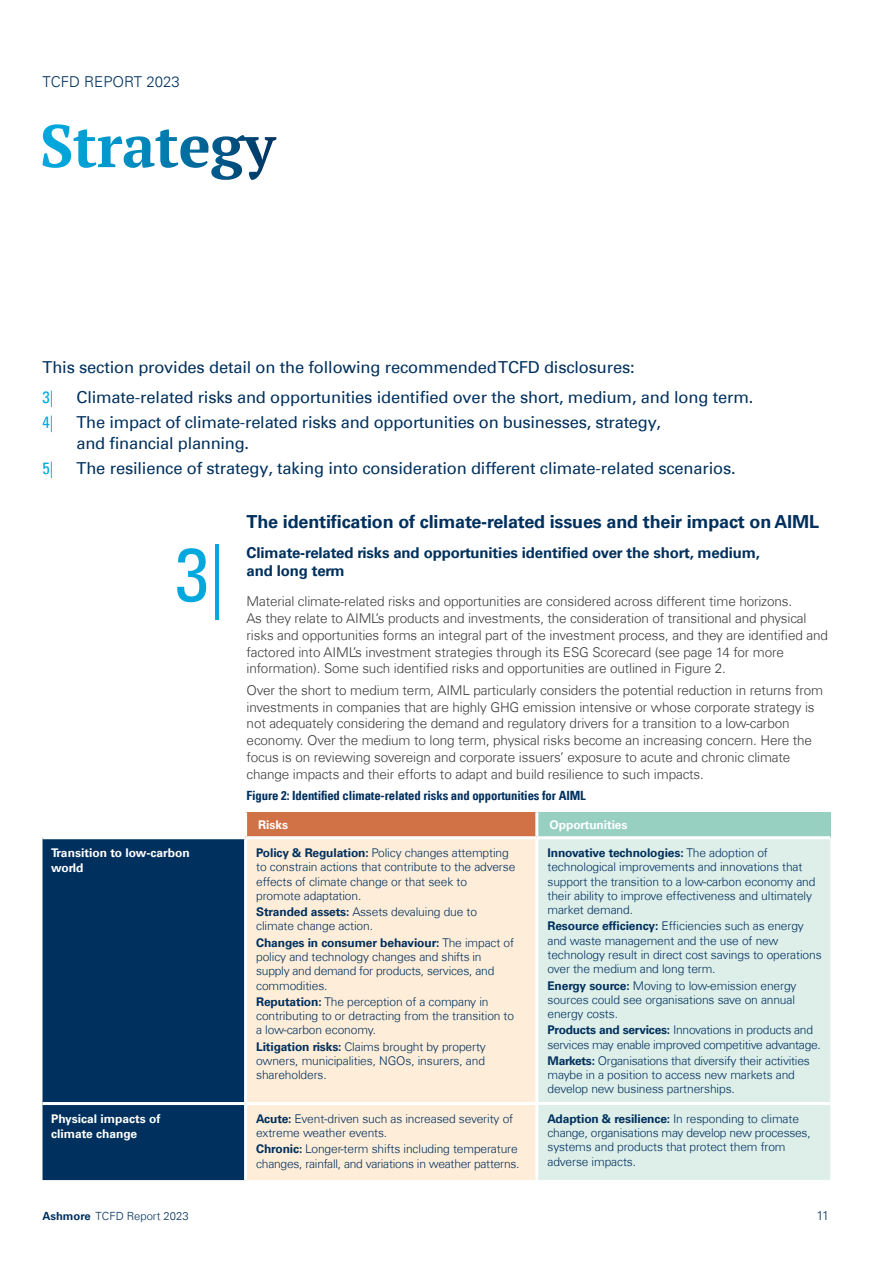
<style>
.page{position:relative;width:893px;height:1263px;background:#fff}
.page>*{position:absolute;margin:0;border:0;box-sizing:border-box;transform-origin:0 0}
.t1{font:condensed 75px "Univers Com 57";color:#00a8dd}
.t2{font:700 18px "Univers Com 65";letter-spacing:-.01em;color:#00305d}
.t3{font:16.5px/21px "Univers Com 55 Roman";letter-spacing:-.01em;color:#00305d}
.t4{font:condensed 16.5px "Univers Com 57";color:#00a8dd}
.t5{font:700 15px/18px "Univers Com 65";letter-spacing:-.01em;color:#00305d}
.t6{font:300 15px "Univers Com 45";color:#00305d}
.t7{font:300 13.5px/16.8px "Univers Com 45";letter-spacing:-.01em;color:#3c3c3b}
.t8{font:12.75px "Univers Com 67 Bold Cond";letter-spacing:-.01em;color:#00305d}
.t9{font:300 12.75px "Univers Com 45";color:#00305d}
.t10{font:300 12px/14.2px "Univers Com 45";letter-spacing:-.01em;color:#00305d}
.t11{font:700 12px/15px "Univers Com 65";color:#fff}
.t12{font:700 12px "Univers Com 65";letter-spacing:-.01em;color:#00305d}
.t13{font:300 11.25px "Univers Com 45";color:#00305d}
.s1{font-family:"Univers Com 45";font-weight:300;font-stretch:normal}
.s2{font-family:"Univers Com 47 Light Cond";font-stretch:normal}
.s3{font-family:"Univers Com 65";font-weight:700}
.s4{font-family:"Univers Com 45";font-weight:300}
</style>
<div class="page">
<svg style="left:43px;top:124px;width:199px;height:56px"></svg>
<div style="left:246px;top:812px;width:291px;height:26px;background:#d17246"></div>
<div style="left:537px;top:812px;width:293px;height:26px;background:#97d0c1"></div>
<div style="left:43px;top:839px;width:201px;height:341px;background:#00305d"></div>
<div style="left:247px;top:839px;width:288px;height:341px;background:#feedd9"></div>
<div style="left:538px;top:839px;width:292px;height:341px;background:#deefea"></div>
<hr style="left:43px;top:1102px;width:203px;height:3px;background:#fff">
<hr style="left:246px;top:1102px;width:291px;height:3px;background:#fff">
<hr style="left:537px;top:1102px;width:293px;height:3px;background:#fff">
<hr style="left:244px;top:812px;width:3px;height:24px;background:#fff">
<hr style="left:246px;top:836px;width:291px;height:3px;background:#fff">
<hr style="left:537px;top:836px;width:293px;height:3px;background:#fff">
<hr style="left:535px;top:812px;width:3px;height:24px;background:#fff">
<p class="t6" style="left:43px;top:73px;width:139px">TCFD REPORT 2023</p>
<h3 class="t3" style="left:43px;top:357px;width:594px">This section provides detail on the following recommended TCFD disclosures:</h3>
<h3 class="t4" style="left:43px;top:387px;width:12px">3<span class="s1">|</span></h3>
<h3 class="t3" style="left:77px;top:387px;width:678px">Climate-related risks and opportunities identified over the short, medium, and long term.</h3>
<h3 class="t4" style="left:43px;top:412px;width:12px">4<span class="s1">|</span></h3>
<h3 class="t3" style="left:77px;top:412px;width:586px">The impact of climate-related risks and opportunities on businesses, strategy, and financial planning.</h3>
<h3 class="t4" style="left:43px;top:458px;width:12px">5<span class="s1">|</span></h3>
<h3 class="t3" style="left:77px;top:458px;width:661px">The resilience of strategy, taking into consideration different climate-related scenarios.</h3>
<h1 class="t1" style="left:175px;top:527px;width:51px">3<span class="s2">|</span></h1>
<h2 class="t2" style="left:247px;top:510px;width:574px">The identification of climate-related issues and their impact on AIML</h2>
<p class="t5" style="left:247px;top:544px;width:515px">Climate-related risks and opportunities identified over the short, medium, and long term</p>
<p class="t7" style="left:247px;top:593px;width:583px">Material climate-related risks and opportunities are considered across different time horizons.<br>As they relate to AIML’s products and investments, the consideration of transitional and physical risks and opportunities forms an integral part of the investment process, and they are identified and factored into AIML’s investment strategies through its ESG Scorecard (see page 14 for more information). Some such identified risks and opportunities are outlined in Figure 2.</p>
<p class="t7" style="left:247px;top:681px;width:578px">Over the short to medium term, AIML particularly considers the potential reduction in returns from investments in companies that are highly GHG emission intensive or whose corporate strategy is not adequately considering the demand and regulatory drivers for a transition to a low-carbon economy. Over the medium to long term, physical risks become an increasing concern. Here the focus is on reviewing sovereign and corporate issuers’ exposure to acute and chronic climate change impacts and their efforts to adapt and build resilience to such impacts.</p>
<p class="t8" style="left:247px;top:788px;width:341px">Figure 2: Identified climate-related risks and opportunities for AIML</p>
<p class="t11" style="left:258px;top:817px;width:31px">Risks</p>
<p class="t11" style="left:550px;top:817px;width:79px">Opportunities</p>
<p class="t11" style="left:51px;top:845px;width:140px">Transition to low-carbon world</p>
<p class="t10" style="left:256px;top:846px;width:261px"><span class="s3">Policy &amp; Regulation:</span> Policy changes attempting to constrain actions that contribute to the adverse effects of climate change or that seek to<br>promote adaptation.</p>
<p class="t10" style="left:256px;top:905px;width:222px"><span class="s3">Stranded assets:</span> Assets devaluing due to climate change action.</p>
<p class="t12" style="left:256px;top:935px;width:259px">Changes in consumer behaviour: <span class="s4">The impact of</span></p>
<p class="t10" style="left:256px;top:950px;width:240px">policy and technology changes and shifts in supply and demand for products, services, and commodities.</p>
<p class="t10" style="left:256px;top:994px;width:259px"><span class="s3">Reputation:</span> The perception of a company in contributing to or detracting from the transition to a low-carbon economy.</p>
<p class="t10" style="left:256px;top:1039px;width:231px;text-align:justify"><span class="s3">Litigation risks:</span> Claims brought by property owners, municipalities, NGOs, insurers, and shareholders.</p>
<p class="t11" style="left:51px;top:1111px;width:111px">Physical impacts of climate change</p>
<p class="t10" style="left:256px;top:1111px;width:259px"><span class="s3">Acute:</span> Event-driven such as increased severity of extreme weather events.</p>
<p class="t10" style="left:256px;top:1141px;width:265px;line-height:15px"><span class="s3">Chronic:</span> Longer-term shifts including temperature changes, rainfall, and variations in weather patterns.</p>
<p class="t12" style="left:547px;top:846px;width:222px">Innovative technologies: <span class="s4">The adoption of</span></p>
<p class="t10" style="left:547px;top:860px;width:269px">technological improvements and innovations that support the transition to a low-carbon economy and their ability to improve effectiveness and ultimately market demand.</p>
<p class="t10" style="left:547px;top:919px;width:276px"><span class="s3">Resource efficiency:</span> Efficiencies such as energy and waste management and the use of new technology result in direct cost savings to operations over the medium and long term.</p>
<p class="t10" style="left:547px;top:978px;width:251px"><span class="s3">Energy source:</span> Moving to low-emission energy sources could see organisations save on annual energy costs.</p>
<p class="t10" style="left:547px;top:1023px;width:275px"><span class="s3">Products and services:</span> Innovations in products and services may enable improved competitive advantage.</p>
<p class="t10" style="left:547px;top:1053px;width:264px"><span class="s3">Markets:</span> Organisations that diversify their activities maybe in a position to access new markets and develop new business partnerships.</p>
<p class="t10" style="left:547px;top:1111px;width:265px"><span class="s3">Adaption &amp; resilience:</span> In responding to climate change, organisations may develop new processes, systems and products that protect them from adverse impacts.</p>
<p class="t13" style="left:43px;top:1209px;width:148px"><span class="s3">Ashmore</span> TCFD Report 2023</p>
<p class="t9" style="left:816px;top:1208px;width:14px">11</p>
</div>
